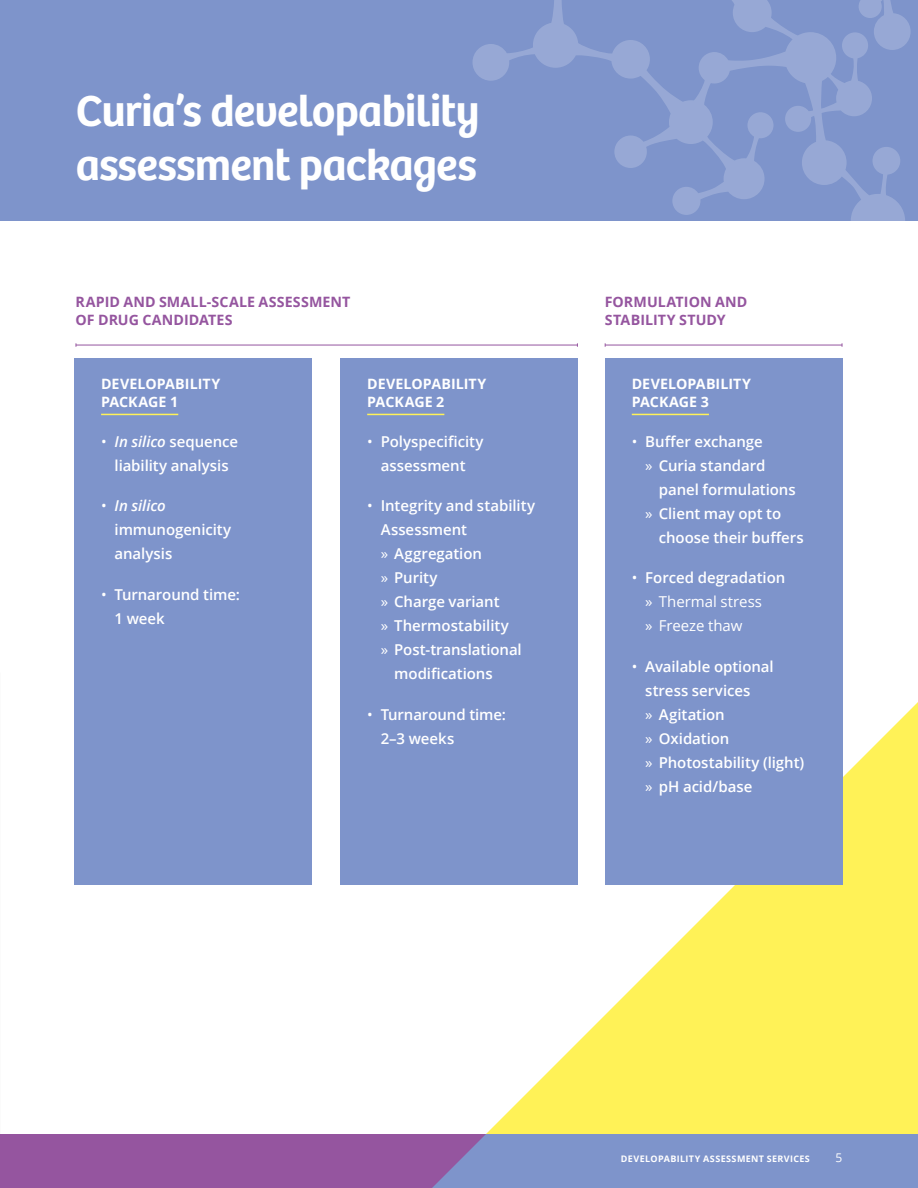
<style>
.page{position:relative;width:918px;height:1188px;background:#fff}
.page>*{position:absolute;margin:0;border:0;box-sizing:border-box;transform-origin:0 0}
.t1{font:600 45px/54px "Bree";letter-spacing:-.02em;color:#fff}
.t2{font:600 15px/24px "Open Sans";letter-spacing:-.005em;color:#fff}
.t3{font:15px/24px "Open Sans";letter-spacing:-.005em;color:#fff}
.t4{font:700 14.25px/18px "Open Sans";letter-spacing:.005em;color:#95559f}
.t5{font:700 14.25px/18px "Open Sans";color:#fff}
.t6{font:12px "Open Sans";color:#fff}
.t7{font:700 9px "Open Sans";letter-spacing:.045em;color:#fff}
.s1{font-weight:400}
.s2{font-style:italic}
.s3{font-weight:600}
</style>
<div class="page">
<svg style="left:486px;top:702px;width:432px;height:432px;fill:#fff257"></svg>
<div style="left:0;top:0;width:918px;height:220px;background:#7e94cb"></div>
<div style="left:0;top:1134px;width:918px;height:54px;background:#7e94cb"></div>
<div style="left:0;top:1134px;width:486px;height:54px;background:#95559f"></div>
<div style="left:605px;top:359px;width:237px;height:526px;background:#7e94cb"></div>
<div style="left:340px;top:359px;width:238px;height:526px;background:#7e94cb"></div>
<div style="left:74px;top:359px;width:238px;height:526px;background:#7e94cb"></div>
<hr style="left:632px;top:414px;width:77px;height:1px;background:#fff257">
<hr style="left:367px;top:414px;width:77px;height:1px;background:#fff257">
<hr style="left:101px;top:414px;width:77px;height:1px;background:#fff257">
<hr style="left:76px;top:345px;width:501px;height:1px;background:#95559f">
<hr style="left:605px;top:345px;width:237px;height:1px;background:#95559f">
<svg style="left:472px;top:0;width:446px;height:221px"></svg>
<h1 class="t1" style="left:76px;top:80px;width:405px">Curia’s developability assessment packages</h1>
<p class="t4" style="left:76px;top:292px;width:276px">RAPID AND SMALL-SCALE ASSESSMENT<br>OF DRUG CANDIDATES</p>
<p class="t4" style="left:605px;top:292px;width:144px">FORMULATION AND<br>STABILITY STUDY</p>
<p class="t5" style="left:101px;top:374px;width:121px">DEVELOPABILITY<br>PACKAGE 1</p>
<p class="t2" style="left:101px;top:429px;width:139px;text-align:center"><span class="s1">•</span> <span class="s2">In silico</span> sequence liability analysis</p>
<p class="t2" style="left:115px;top:494px;width:118px;text-indent:-13px"><span class="s1">•</span> <span class="s2">In silico </span>immunogenicity analysis</p>
<p class="t2" style="left:115px;top:582px;width:127px;text-indent:-13px"><span class="s1">•</span> Turnaround time:<br>1 week</p>
<p class="t5" style="left:367px;top:374px;width:121px">DEVELOPABILITY<br>PACKAGE 2</p>
<p class="t2" style="left:367px;top:429px;width:118px;text-align:center"><span class="s1">•</span> Polyspecificity assessment</p>
<p class="t2" style="left:367px;top:494px;width:169px"><span class="s1">•</span> Integrity and stability</p>
<p class="t2" style="left:381px;top:518px;width:88px">Assessment</p>
<p class="t2" style="left:381px;top:542px;width:103px"><span class="s1">»</span> Aggregation</p>
<p class="t2" style="left:381px;top:566px;width:59px"><span class="s1">»</span> Purity</p>
<p class="t2" style="left:381px;top:590px;width:120px"><span class="s1">»</span> Charge variant</p>
<p class="t2" style="left:381px;top:614px;width:130px"><span class="s1">»</span> Thermostability</p>
<p class="t2" style="left:381px;top:638px;width:143px"><span class="s1">»</span> Post-translational</p>
<p class="t2" style="left:394px;top:662px;width:100px">modifications</p>
<p class="t2" style="left:381px;top:702px;width:127px;text-indent:-14px"><span class="s1">•</span> Turnaround time:<br>2–3 weeks</p>
<p class="t5" style="left:632px;top:374px;width:121px">DEVELOPABILITY<br>PACKAGE 3</p>
<p class="t2" style="left:632px;top:429px;width:132px"><span class="s1">•</span> Buffer exchange</p>
<p class="t2" style="left:645px;top:453px;width:122px"><span class="s1">»</span> Curia standard</p>
<p class="t2" style="left:659px;top:477px;width:139px">panel formulations</p>
<p class="t2" style="left:645px;top:501px;width:137px"><span class="s1">»</span> Client may opt to</p>
<p class="t2" style="left:659px;top:525px;width:147px">choose their buffers</p>
<p class="t3" style="left:645px;top:566px;width:142px;text-indent:-14px">• <span class="s3">Forced degradation </span>» Thermal stress<br>» Freeze thaw</p>
<p class="t2" style="left:645px;top:654px;width:160px;text-indent:-14px"><span class="s1">•</span> Available optional stress services<br><span class="s1">»</span> Agitation<br><span class="s1">»</span> Oxidation<br><span class="s1">»</span> Photostability (light) <span class="s1">»</span> pH acid/base</p>
<p class="t7" style="left:621px;top:1152px;width:191px">DEVELOPABILITY ASSESSMENT SERVICES</p>
<p class="t6" style="left:836px;top:1150px;width:8px">5</p>
<p class="t7" style="left:582px;top:1152px;width:184px">ANTIBODY DISCOVERY &amp; ENGINEERING</p>
</div>
